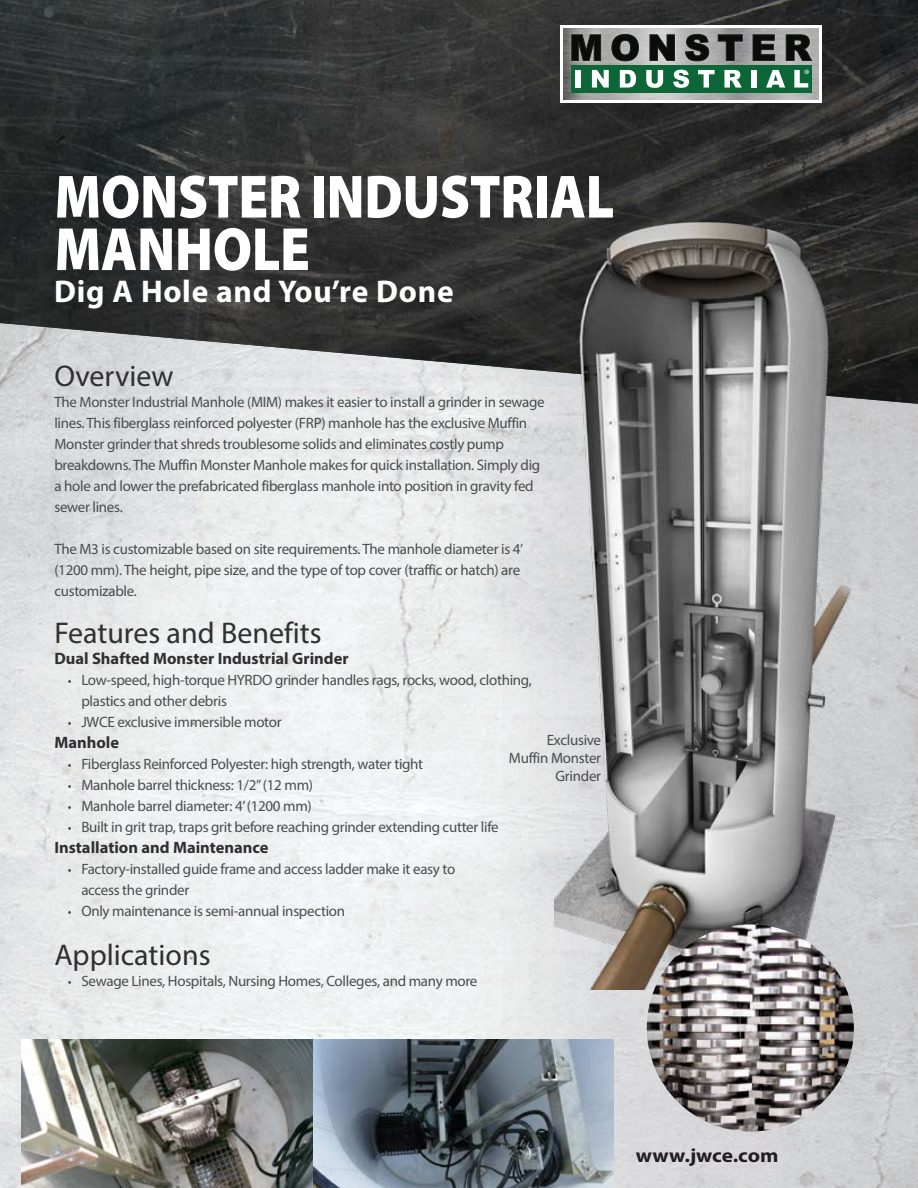
<style>
.page{position:relative;width:918px;height:1188px;background:#fff}
.page>*{position:absolute;margin:0;border:0;box-sizing:border-box;transform-origin:0 0}
.t1{font:900 61.5px/52.5px "Myriad Pro";letter-spacing:-.005em;color:#fff;scale:.88 1}
.t2{font:700 31.5px "Myriad Pro";letter-spacing:.025em;color:#fff}
.t3{font:30px "Myriad Pro";color:#312f30}
.t4{font:700 19.5px "Myriad Pro";color:#231f20;scale:1.1 1}
.t5{font:700 16.5px "Myriad Pro";color:#312f30}
.t6{font:15px/21px "Myriad Pro";letter-spacing:-.02em;color:#4b4c4d}
.s1{font-size:13.5px}
</style>
<div class="page">
<img style="left:0;top:404px;width:918px;height:784px">
<img style="left:0;top:0;width:918px;height:404px">
<div style="left:552px;top:16px;width:295px;height:111px;background:#231f20;opacity:.3"></div>
<svg style="left:561px;top:25px;width:261px;height:78px"></svg>
<img style="left:564px;top:28px;width:255px;height:71px">
<div style="left:572px;top:65px;width:240px;height:27px;background:#0c6638"></div>
<img style="left:567px;top:30px;width:249px;height:36px">
<svg style="left:571px;top:34px;width:30px;height:27px"></svg>
<svg style="left:612px;top:34px;width:27px;height:27px"></svg>
<svg style="left:650px;top:34px;width:25px;height:27px"></svg>
<svg style="left:685px;top:34px;width:24px;height:27px"></svg>
<svg style="left:718px;top:34px;width:25px;height:27px"></svg>
<svg style="left:753px;top:34px;width:22px;height:27px"></svg>
<svg style="left:786px;top:34px;width:26px;height:27px"></svg>
<div style="left:575px;top:70px;width:6px;height:18px;background:#fff"></div>
<svg style="left:592px;top:70px;width:17px;height:18px"></svg>
<svg style="left:620px;top:70px;width:16px;height:18px"></svg>
<svg style="left:646px;top:70px;width:17px;height:18px"></svg>
<svg style="left:673px;top:70px;width:16px;height:18px"></svg>
<svg style="left:698px;top:70px;width:17px;height:18px"></svg>
<svg style="left:724px;top:70px;width:18px;height:18px"></svg>
<div style="left:751px;top:70px;width:6px;height:18px;background:#fff"></div>
<svg style="left:766px;top:70px;width:19px;height:18px"></svg>
<svg style="left:794px;top:70px;width:15px;height:18px"></svg>
<img style="left:312px;top:1040px;width:301px;height:148px">
<svg style="left:22px;top:1040px;width:290px;height:148px;background:#80807a"></svg>
<img style="left:555px;top:216px;width:307px;height:774px">
<img style="left:647px;top:924px;width:207px;height:208px;border-radius:104px">
<h1 class="t1" style="left:55px;top:168px;width:638px">MONSTER INDUSTRIAL<br>MANHOLE</h1>
<h2 class="t2" style="left:54px;top:271px;width:401px">Dig A Hole and You’re Done</h2>
<h3 class="t3" style="left:54px;top:358px;width:121px">Overview</h3>
<p class="t6" style="left:54px;top:392px;width:492px">The Monster Industrial Manhole (MIM) makes it easier to install a grinder in sewage lines. This fiberglass reinforced polyester (FRP) manhole has the exclusive Muffin Monster grinder that shreds troublesome solids and eliminates costly pump breakdowns. The Muffin Monster Manhole makes for quick installation. Simply dig a hole and lower the prefabricated fiberglass manhole into position in gravity fed sewer lines.</p>
<p class="t6" style="left:54px;top:539px;width:471px">The M3 is customizable based on site requirements. The manhole diameter is 4’ (1200 mm). The height, pipe size, and the type of top cover (traffic or hatch) are customizable.</p>
<h3 class="t3" style="left:54px;top:614px;width:269px">Features and Benefits</h3>
<p class="t5" style="left:54px;top:647px;width:296px">Dual Shafted Monster Industrial Grinder</p>
<p class="t6" style="left:81px;top:669px;width:452px;text-indent:-14px"><span class="s1">•</span> Low-speed, high-torque HYRDO grinder handles rags, rocks, wood, clothing, plastics and other debris</p>
<p class="t6" style="left:68px;top:711px;width:215px"><span class="s1">•</span> JWCE exclusive immersible motor</p>
<p class="t5" style="left:54px;top:731px;width:66px">Manhole</p>
<p class="t6" style="left:68px;top:753px;width:357px"><span class="s1">•</span> Fiberglass Reinforced Polyester: high strength, water tight</p>
<p class="t6" style="left:68px;top:774px;width:247px"><span class="s1">•</span> Manhole barrel thickness: 1/2” (12 mm)</p>
<p class="t6" style="left:68px;top:795px;width:246px"><span class="s1">•</span> Manhole barrel diameter: 4’ (1200 mm)</p>
<p class="t6" style="left:68px;top:816px;width:432px"><span class="s1">•</span> Built in grit trap, traps grit before reaching grinder extending cutter life</p>
<p class="t5" style="left:54px;top:836px;width:216px">Installation and Maintenance</p>
<p class="t6" style="left:81px;top:858px;width:376px;text-indent:-14px"><span class="s1">•</span> Factory-installed guide frame and access ladder make it easy to access the grinder</p>
<p class="t6" style="left:68px;top:900px;width:279px"><span class="s1">•</span> Only maintenance is semi-annual inspection</p>
<h3 class="t3" style="left:54px;top:937px;width:158px">Applications</h3>
<p class="t6" style="left:68px;top:971px;width:411px"><span class="s1">•</span> Sewage Lines, Hospitals, Nursing Homes, Colleges, and many more</p>
<p class="t6" style="left:509px;top:731px;width:94px;line-height:18px;text-align:right">Exclusive<br>Muffin Monster<br>Grinder</p>
<h3 class="t4" style="left:636px;top:1143px;width:131px">www.jwce.com</h3>
</div>
